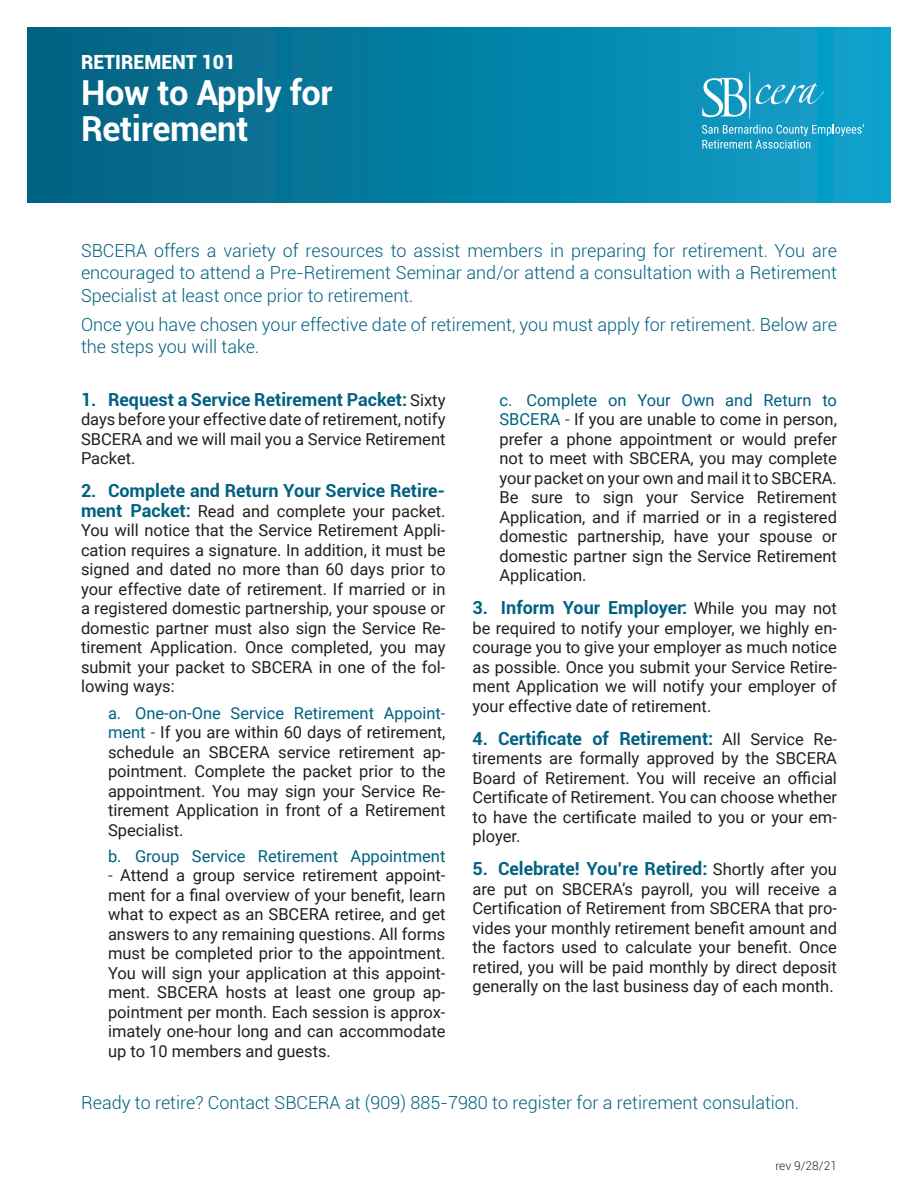
<style>
.page{position:relative;width:918px;height:1188px;background:#fff}
.page>*{position:absolute;margin:0;border:0;box-sizing:border-box;transform-origin:0 0}
.Middle_Headline{font:700 34.5px/36px "Roboto";letter-spacing:-.01em;color:#fff}
.Top_Subhead{font:900 19.5px "Roboto";color:#fff}
.Deck{font:300 18px/22.5px "Roboto";color:#006181;text-align:justify}
.Text{font:700 18px "Roboto";color:#006181}
.Text-2{font:300 18px "Roboto";color:#006181}
.Text-3{font:16.5px/19.5px "Roboto";color:#231f20;text-align:justify}
.t1{font:16.5px "Roboto";color:#006181}
.t2{font:300 12px "Roboto";letter-spacing:-.005em;color:#231f20}
.s1{font-weight:400;font-size:16.5px;color:#231f20}
.s2{font-weight:700;font-size:18px;color:#006181}
.s3{color:#006181}
</style>
<div class="page">
<div style="left:27px;top:27px;width:864px;height:175px;background:linear-gradient(to right,#025f7f,#0ca1cb)"></div>
<svg style="left:702px;top:78px;width:45px;height:39px"></svg>
<svg style="left:756px;top:83px;width:68px;height:21px"></svg>
<hr style="left:749px;top:71px;width:1px;height:49px;background:#fff;border-radius:50%">
<svg style="left:702px;top:124px;width:162px;height:25px;background:#3babcd"></svg>
<p class="Top_Subhead" style="left:81px;top:48px;width:156px">RETIREMENT 101</p>
<p class="Middle_Headline" style="left:81px;top:73px;width:253px">How to Apply for<br>Retirement</p>
<p class="Deck" style="left:81px;top:238px;width:758px">SBCERA offers a variety of resources to assist members in preparing for retirement. You are encouraged to attend a Pre-Retirement Seminar and/or attend a consultation with a Retirement Specialist at least once prior to retirement.</p>
<p class="Deck" style="left:81px;top:313px;width:758px">Once you have chosen your effective date of retirement, you must apply for retirement. Below are the steps you will take.</p>
<p class="Text" style="left:81px;top:387px;width:366px">1. Request a Service Retirement Packet: <span class="s1">Sixty</span></p>
<p class="Text-3" style="left:81px;top:409px;width:366px">days before your effective date of retirement, notify SBCERA and we will mail you a Service Retirement Packet.</p>
<p class="Text" style="left:81px;top:478px;width:366px">2. Complete and Return Your Service Retire-</p>
<p class="Text-3" style="left:81px;top:501px;width:366px"><span class="s2">ment Packet:</span> Read and complete your packet.<br>You will notice that the Service Retirement Appli&shy;cation requires a signature. In addition, it must be signed and dated no more than 60 days prior to your effective date of retirement. If married or in a registered domestic partnership, your spouse or domestic partner must also sign the Service Re&shy;tirement Application. Once completed, you may submit your packet to SBCERA in one of the fol&shy;lowing ways:</p>
<p class="Text-3" style="left:108px;top:702px;width:339px"><span class="s3">a. One-on-One Service Retirement Appoint&shy;ment -</span> If you are within 60 days of retirement, schedule an SBCERA service retirement ap&shy;pointment. Complete the packet prior to the appointment. You may sign your Service Re&shy;tirement Application in front of a Retirement Specialist.</p>
<p class="t1" style="left:108px;top:844px;width:339px">b. Group Service Retirement Appointment</p>
<p class="Text-3" style="left:108px;top:865px;width:339px"><span class="s3">-</span> Attend a group service retirement appoint&shy;ment for a final overview of your benefit, learn what to expect as an SBCERA retiree, and get answers to any remaining questions. All forms must be completed prior to the appointment.<br>You will sign your application at this appoint&shy;ment. SBCERA hosts at least one group ap&shy;pointment per month. Each session is approx&shy;imately one-hour long and can accommodate up to 10 members and guests.</p>
<p class="Text-3" style="left:500px;top:390px;width:339px"><span class="s3">c. Complete on Your Own and Return to SBCERA -</span> If you are unable to come in person, prefer a phone appointment or would prefer not to meet with SBCERA, you may complete your packet on your own and mail it to SBCERA.<br>Be sure to sign your Service Retirement Application, and if married or in a registered domestic partnership, have your spouse or domestic partner sign the Service Retirement Application.</p>
<p class="Text" style="left:472px;top:595px;width:366px">3. Inform Your Employer: <span class="s1">While you may not</span></p>
<p class="Text-3" style="left:472px;top:618px;width:366px">be required to notify your employer, we highly en&shy;courage you to give your employer as much notice as possible. Once you submit your Service Retire&shy;ment Application we will notify your employer of your effective date of retirement.</p>
<p class="Text" style="left:472px;top:726px;width:366px">4. Certificate of Retirement: <span class="s1">All Service Re-</span></p>
<p class="Text-3" style="left:472px;top:748px;width:366px">tirements are formally approved by the SBCERA Board of Retirement. You will receive an official Certificate of Retirement. You can choose whether to have the certificate mailed to you or your em&shy;ployer.</p>
<p class="Text" style="left:472px;top:856px;width:366px">5. Celebrate! You’re Retired: <span class="s1">Shortly after you</span></p>
<p class="Text-3" style="left:472px;top:879px;width:366px">are put on SBCERA’s payroll, you will receive a Certification of Retirement from SBCERA that pro&shy;vides your monthly retirement benefit amount and the factors used to calculate your benefit. Once retired, you will be paid monthly by direct deposit generally on the last business day of each month.</p>
<p class="Text-2" style="left:81px;top:1090px;width:720px">Ready to retire? Contact SBCERA at (909) 885-7980 to register for a retirement consulation.</p>
<p class="t2" style="left:775px;top:1157px;width:63px">rev 9/28/21</p>
</div>
